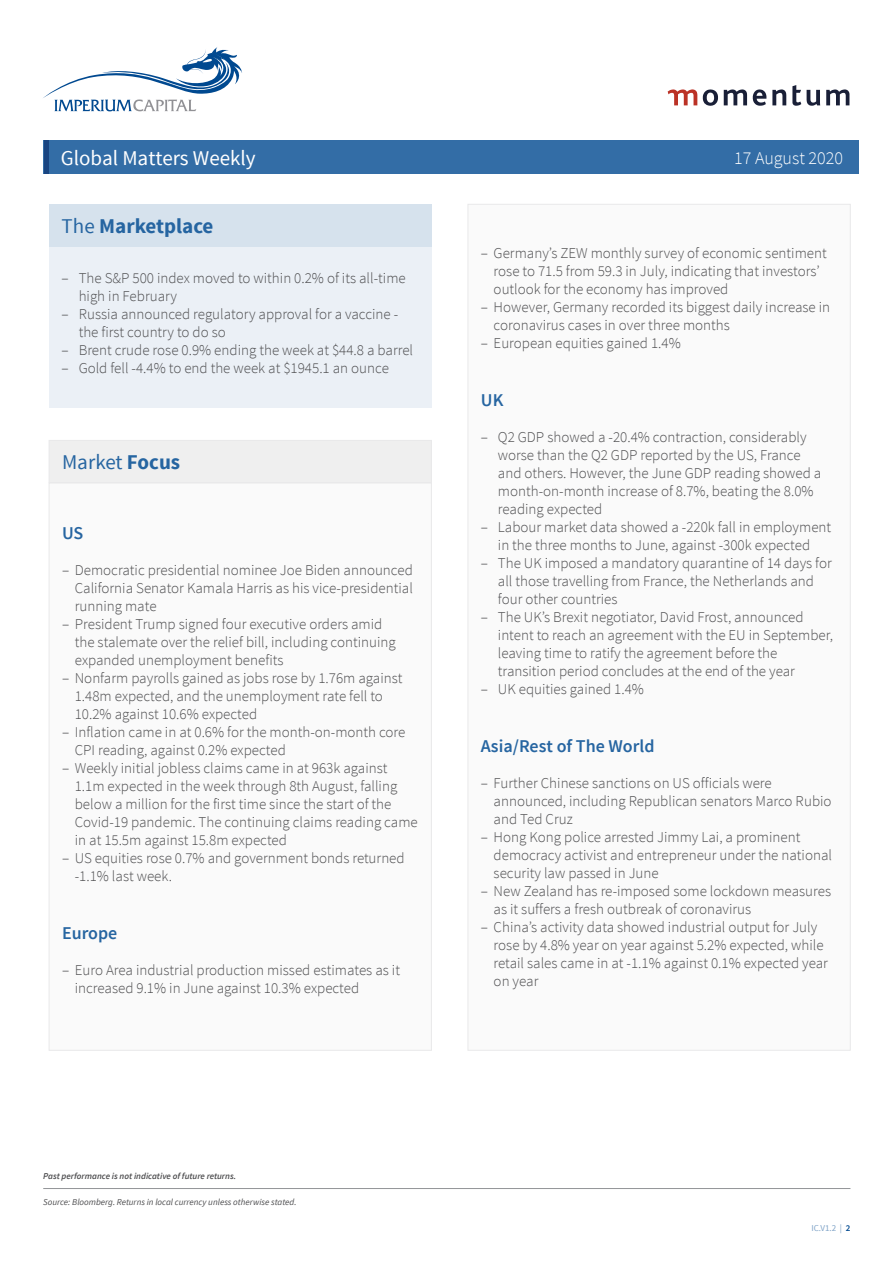
<style>
.page{position:relative;width:893px;height:1263px;background:#fff}
.page>*{position:absolute;margin:0;border:0;box-sizing:border-box;transform-origin:0 0}
.t1{font:21px "Source Sans Pro";color:#fff}
.t2{font:700 21px "Source Sans Pro";color:#2665a1}
.t3{font:21px "Source Sans Pro";color:#2665a1}
.t4{font:600 18px "Source Sans Pro";color:#2665a1}
.t5{font:300 18px "Source Sans Pro";color:#fff}
.t6{font:300 15px/18px "Source Sans Pro";color:#4d4d4f}
.t7{font:italic 9px "Source Sans Pro";color:#4d4d4f}
.t8{font:italic 600 9px "Source Sans Pro";color:#4d4d4f}
.t9{font:9px "Source Sans Pro";color:#80a4c8}
.s1{font-weight:400}
.s2{font-weight:700}
.s3{font-weight:600;color:#004990}
</style>
<div class="page">
<svg style="left:43px;top:47px;width:199px;height:64px"></svg>
<svg style="left:668px;top:89px;width:29px;height:16px"></svg>
<svg style="left:724px;top:89px;width:23px;height:16px"></svg>
<svg style="left:753px;top:89px;width:13px;height:17px"></svg>
<svg style="left:772px;top:89px;width:14px;height:16px"></svg>
<svg style="left:792px;top:85px;width:9px;height:21px"></svg>
<svg style="left:807px;top:90px;width:13px;height:16px"></svg>
<svg style="left:826px;top:89px;width:23px;height:16px"></svg>
<svg style="left:703px;top:89px;width:15px;height:17px"></svg>
<div style="left:44px;top:140px;width:815px;height:34px;background:#336da6"></div>
<hr style="left:44px;top:140px;width:4px;height:34px;background:#194581">
<hr style="left:43px;top:1188px;width:807px;height:1px;background:#939598">
<div style="left:49px;top:247px;width:383px;height:160px;background:#ebf0f6"></div>
<div style="left:49px;top:204px;width:383px;height:43px;background:#d6e2ed"></div>
<div style="left:49px;top:483px;width:382px;height:567px;background:#fafafa"></div>
<div style="left:49px;top:440px;width:382px;height:43px;background:#efefef"></div>
<div style="left:468px;top:204px;width:382px;height:846px;background:#fafafa"></div>
<h1 class="t1" style="left:61px;top:145px;width:196px">Global Matters Weekly</h1>
<p class="t5" style="left:734px;top:147px;width:110px">17 August 2020</p>
<h1 class="t2" style="left:62px;top:213px;width:153px"><span class="s1">The</span> Marketplace</h1>
<p class="t6" style="left:79px;top:269px;width:329px;text-indent:-17px">– The S&amp;P 500 index moved to within 0.2% of its all-time high in February</p>
<p class="t6" style="left:79px;top:305px;width:321px;text-indent:-17px">– Russia announced regulatory approval for a vaccine - the first country to do so</p>
<p class="t6" style="left:62px;top:341px;width:353px">– Brent crude rose 0.9% ending the week at $44.8 a barrel</p>
<p class="t6" style="left:62px;top:359px;width:329px">– Gold fell -4.4% to end the week at $1945.1 an ounce</p>
<h1 class="t3" style="left:62px;top:449px;width:120px">Market <span class="s2">Focus</span></h1>
<p class="t4" style="left:62px;top:522px;width:23px">US</p>
<p class="t6" style="left:75px;top:561px;width:340px;text-align:justify;text-indent:-13px">– Democratic presidential nominee Joe Biden announced California Senator Kamala Harris as his vice-presidential running mate</p>
<p class="t6" style="left:75px;top:615px;width:323px;text-indent:-13px">– President Trump signed four executive orders amid the stalemate over the relief bill, including continuing expanded unemployment benefits</p>
<p class="t6" style="left:75px;top:669px;width:329px;text-indent:-13px">– Nonfarm payrolls gained as jobs rose by 1.76m against<br>1.48m expected, and the unemployment rate fell to<br>10.2% against 10.6% expected</p>
<p class="t6" style="left:75px;top:723px;width:332px;text-indent:-13px">– Inflation came in at 0.6% for the month-on-month core<br>CPI reading, against 0.2% expected</p>
<p class="t6" style="left:75px;top:759px;width:344px;text-indent:-13px">– Weekly initial jobless claims came in at 963k against 1.1m expected in the week through 8th August, falling below a million for the first time since the start of the Covid-19 pandemic. The continuing claims reading came in at 15.5m against 15.8m expected</p>
<p class="t6" style="left:75px;top:849px;width:331px;text-indent:-13px">– US equities rose 0.7% and government bonds returned -1.1% last week.</p>
<p class="t4" style="left:62px;top:921px;width:57px">Europe</p>
<p class="t6" style="left:75px;top:961px;width:327px;text-indent:-13px">– Euro Area industrial production missed estimates as it increased 9.1% in June against 10.3% expected</p>
<p class="t6" style="left:494px;top:244px;width:335px;text-indent:-13px">– Germany’s ZEW monthly survey of economic sentiment rose to 71.5 from 59.3 in July, indicating that investors’ outlook for the economy has improved</p>
<p class="t6" style="left:494px;top:298px;width:338px;text-indent:-13px">– However, Germany recorded its biggest daily increase in coronavirus cases in over three months</p>
<p class="t6" style="left:481px;top:334px;width:201px">– European equities gained 1.4%</p>
<p class="t4" style="left:481px;top:389px;width:24px">UK</p>
<p class="t6" style="left:498px;top:428px;width:325px;text-indent:-17px">– Q2 GDP showed a -20.4% contraction, considerably worse than the Q2 GDP reported by the US, France and others. However, the June GDP reading showed a month-on-month increase of 8.7%, beating the 8.0% reading expected</p>
<p class="t6" style="left:481px;top:518px;width:352px;text-align:center">– Labour market data showed a -220k fall in employment in the three months to June, against -300k expected</p>
<p class="t6" style="left:498px;top:554px;width:335px;text-indent:-17px">– The UK imposed a mandatory quarantine of 14 days for all those travelling from France, the Netherlands and four other countries</p>
<p class="t6" style="left:498px;top:608px;width:337px;text-indent:-17px">– The UK’s Brexit negotiator, David Frost, announced intent to reach an agreement with the EU in September, leaving time to ratify the agreement before the transition period concludes at the end of the year</p>
<p class="t6" style="left:481px;top:680px;width:165px">– UK equities gained 1.4%</p>
<p class="t4" style="left:481px;top:734px;width:175px">Asia/Rest of The World</p>
<p class="t6" style="left:494px;top:774px;width:339px;text-indent:-13px">– Further Chinese sanctions on US officials were announced, including Republican senators Marco Rubio and Ted Cruz</p>
<p class="t6" style="left:494px;top:828px;width:340px;text-indent:-13px">– Hong Kong police arrested Jimmy Lai, a prominent democracy activist and entrepreneur under the national security law passed in June</p>
<p class="t6" style="left:494px;top:882px;width:339px;text-indent:-13px">– New Zealand has re-imposed some lockdown measures as it suffers a fresh outbreak of coronavirus</p>
<p class="t6" style="left:494px;top:918px;width:336px;text-indent:-13px">– China’s activity data showed industrial output for July rose by 4.8% year on year against 5.2% expected, while retail sales came in at -1.1% against 0.1% expected year on year</p>
<p class="t8" style="left:43px;top:1170px;width:194px">Past performance is not indicative of future returns.</p>
<p class="t7" style="left:43px;top:1196px;width:255px">Source: Bloomberg. Returns in local currency unless otherwise stated.</p>
<p class="t9" style="left:811px;top:1223px;width:41px">IC.V1.2 | <span class="s3">2</span></p>
</div>
